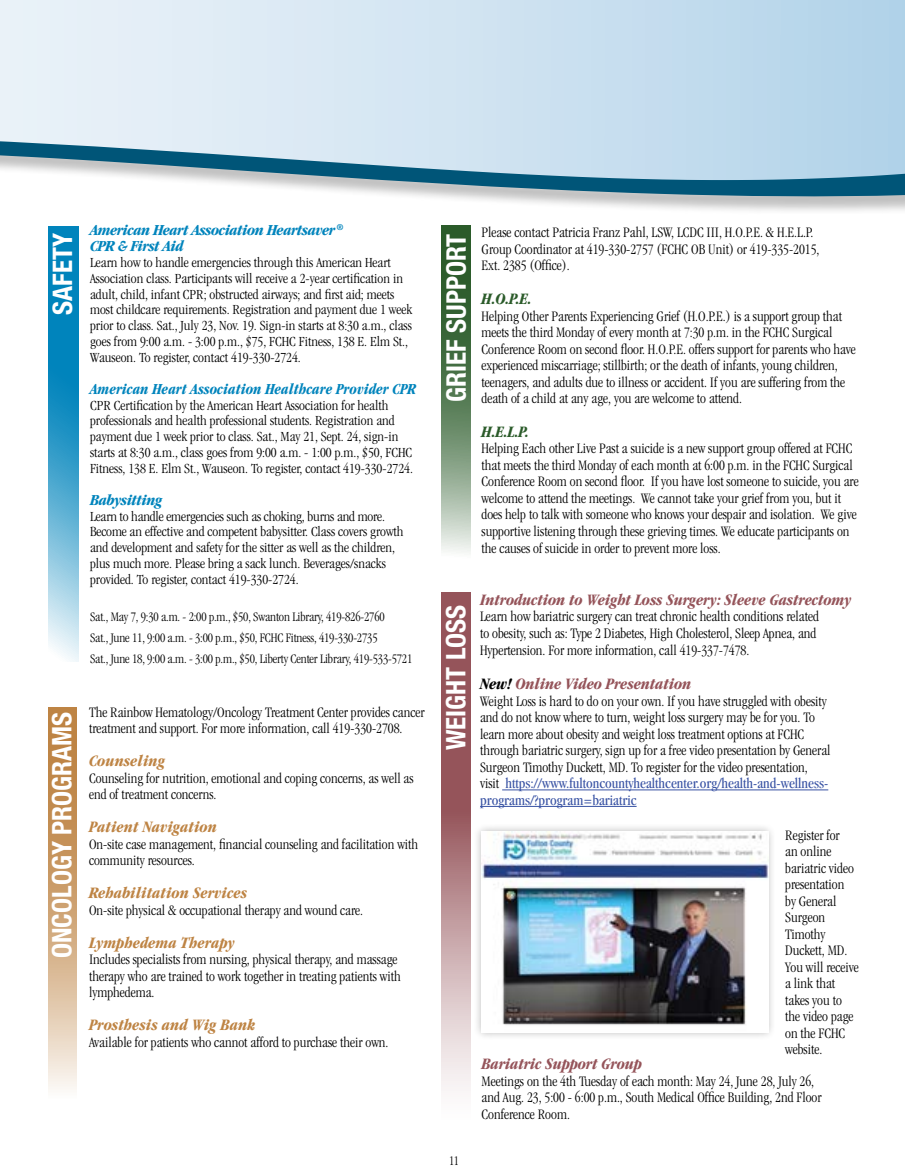
<style>
.page{position:relative;width:905px;height:1175px;background:#fff}
.page>*{position:absolute;margin:0;border:0;box-sizing:border-box;transform-origin:0 0}
.t1{font:700 condensed 27px "Helvetica Neue";color:#fff}
.t2{font:italic 700 condensed 16.5px "Garamond";letter-spacing:-.01em;color:#95545a}
.t3{font:italic 700 condensed 16.5px "Garamond";color:#be8444}
.t4{font:italic 700 condensed 16.5px "Garamond";color:#2b5b2a}
.t5{font:italic 700 condensed 15.9px/15.9px "Garamond";letter-spacing:-.03em;color:#0084bc}
.t6{font:italic 700 condensed 15.9px "Garamond";color:#0084bc;scale:.95 1}
.t7{font:300 condensed 15px/16.5px "Garamond";color:#000}
.t8{font:300 condensed 14.4px/15.9px "Garamond";color:#000;scale:1.04 1}
.t9{font:300 condensed 13.5px/21px "Garamond";letter-spacing:-.01em;color:#000}
.s1{color:#000}
.s2{font-weight:400;color:#3953a4}
</style>
<div class="page">
<svg style="left:0;top:0;width:904px;height:132px;background:#d0e3f1"></svg>
<svg style="left:441px;top:232px;width:29px;height:322px;background:#668966"></svg>
<svg style="left:441px;top:592px;width:29px;height:499px;background:#b38489"></svg>
<hr style="left:502px;top:789px;width:326px;height:1px;background:#3953a4">
<hr style="left:480px;top:806px;width:156px;height:1px;background:#3953a4">
<svg style="left:0;top:132px;width:904px;height:79px"></svg>
<svg style="left:48px;top:226px;width:30px;height:435px;background:#48a6ce"></svg>
<svg style="left:48px;top:707px;width:28px;height:383px;background:#d1a97d"></svg>
<div style="left:473px;top:824px;width:303px;height:217px;background:#000;opacity:.29"></div>
<img style="left:481px;top:831px;width:287px;height:201px">
<h1 class="t1" style="left:46px;top:315px;width:83px;rotate:-90deg">SAFETY</h1>
<p class="t5" style="left:90px;top:222px;width:255px">American Heart Association Heartsaver<sup>®<br></sup>CPR &amp; First Aid</p>
<p class="t8" style="left:90px;top:254px;width:311px">Learn how to handle emergencies through this American Heart Association class. Participants will receive a 2-year certification in adult, child, infant CPR; obstructed airways; and first aid; meets most childcare requirements. Registration and payment due 1 week prior to class. Sat., July 23, Nov. 19. Sign-in starts at 8:30 a.m., class goes from 9:00 a.m. - 3:00 p.m., $75, FCHC Fitness, 138 E. Elm St., Wauseon. To register, contact 419-330-2724.</p>
<p class="t6" style="left:90px;top:379px;width:344px">American Heart Association Healthcare Provider CPR</p>
<p class="t8" style="left:90px;top:397px;width:312px">CPR Certification by the American Heart Association for health professionals and health professional students. Registration and payment due 1 week prior to class. Sat., May 21, Sept. 24, sign-in starts at 8:30 a.m., class goes from 9:00 a.m. - 1:00 p.m., $50, FCHC Fitness, 138 E. Elm St., Wauseon. To register, contact 419-330-2724.</p>
<p class="t5" style="left:90px;top:491px;width:74px">Babysitting</p>
<p class="t8" style="left:90px;top:508px;width:303px">Learn to handle emergencies such as choking, burns and more.<br>Become an effective and competent babysitter. Class covers growth and development and safety for the sitter as well as the children, plus much more. Please bring a sack lunch. Beverages/snacks provided. To register, contact 419-330-2724.</p>
<p class="t9" style="left:90px;top:606px;width:324px">Sat., May 7, 9:30 a.m. - 2:00 p.m., $50, Swanton Library, 419-826-2760<br>Sat., June 11, 9:00 a.m. - 3:00 p.m., $50, FCHC Fitness, 419-330-2735<br>Sat., June 18, 9:00 a.m. - 3:00 p.m., $50, Liberty Center Library, 419-533-5721</p>
<h1 class="t1" style="left:46px;top:958px;width:248px;rotate:-90deg">ONCOLOGY PROGRAMS</h1>
<p class="t7" style="left:89px;top:704px;width:337px">The Rainbow Hematology/Oncology Treatment Center provides cancer treatment and support. For more information, call 419-330-2708.</p>
<p class="t3" style="left:89px;top:751px;width:78px">Counseling</p>
<p class="t7" style="left:89px;top:770px;width:326px">Counseling for nutrition, emotional and coping concerns, as well as end of treatment concerns.</p>
<p class="t3" style="left:89px;top:817px;width:129px">Patient Navigation</p>
<p class="t7" style="left:89px;top:836px;width:330px">On-site case management, financial counseling and facilitation with community resources.</p>
<p class="t3" style="left:89px;top:883px;width:160px">Rehabilitation Services</p>
<p class="t7" style="left:89px;top:902px;width:276px">On-site physical &amp; occupational therapy and wound care.</p>
<p class="t3" style="left:89px;top:933px;width:147px">Lymphedema Therapy</p>
<p class="t7" style="left:89px;top:951px;width:313px">Includes specialists from nursing, physical therapy, and massage therapy who are trained to work together in treating patients with lymphedema.</p>
<p class="t3" style="left:89px;top:1015px;width:168px">Prosthesis and Wig Bank</p>
<p class="t7" style="left:89px;top:1034px;width:301px">Available for patients who cannot afford to purchase their own.</p>
<h1 class="t1" style="left:440px;top:402px;width:170px;rotate:-90deg">GRIEF SUPPORT</h1>
<p class="t7" style="left:481px;top:224px;width:339px">Please contact Patricia Franz Pahl, LSW, LCDC III, H.O.P.E. &amp; H.E.L.P.<br>Group Coordinator at 419-330-2757 (FCHC OB Unit) or 419-335-2015,<br>Ext. 2385 (Office).</p>
<p class="t4" style="left:481px;top:289px;width:52px">H.O.P.E.</p>
<p class="t7" style="left:481px;top:308px;width:376px">Helping Other Parents Experiencing Grief (H.O.P.E.) is a support group that meets the third Monday of every month at 7:30 p.m. in the FCHC Surgical Conference Room on second floor. H.O.P.E. offers support for parents who have experienced miscarriage; stillbirth; or the death of infants, young children, teenagers, and adults due to illness or accident. If you are suffering from the death of a child at any age, you are welcome to attend.</p>
<p class="t4" style="left:481px;top:422px;width:49px">H.E.L.P.</p>
<p class="t7" style="left:481px;top:440px;width:379px">Helping Each other Live Past a suicide is a new support group offered at FCHC that meets the third Monday of each month at 6:00 p.m. in the FCHC Surgical Conference Room on second floor. If you have lost someone to suicide, you are welcome to attend the meetings. We cannot take your grief from you, but it does help to talk with someone who knows your despair and isolation. We give supportive listening through these grieving times. We educate participants on the causes of suicide in order to prevent more loss.</p>
<h1 class="t1" style="left:439px;top:750px;width:147px;rotate:-90deg">WEIGHT LOSS</h1>
<p class="t2" style="left:480px;top:590px;width:373px">Introduction to Weight Loss Surgery: Sleeve Gastrectomy</p>
<p class="t7" style="left:480px;top:608px;width:340px">Learn how bariatric surgery can treat chronic health conditions related to obesity, such as: Type 2 Diabetes, High Cholesterol, Sleep Apnea, and<br>Hypertension. For more information, call 419-337-7478.</p>
<p class="t2" style="left:480px;top:674px;width:213px"><span class="s1">New!</span> Online Video Presentation</p>
<p class="t7" style="left:480px;top:693px;width:352px">Weight Loss is hard to do on your own. If you have struggled with obesity and do not know where to turn, weight loss surgery may be for you. To learn more about obesity and weight loss treatment options at FCHC through bariatric surgery, sign up for a free video presentation by General Surgeon Timothy Duckett, MD. To register for the video presentation, visit <span class="s2">https://www.fultoncountyhealthcenter.org/health-and-wellness&shy;programs/?program=bariatric</span></p>
<p class="t7" style="left:785px;top:826px;width:75px">Register for<br>an online bariatric video presentation by General<br>Surgeon<br>Timothy<br>Duckett, MD.<br>You will receive a link that takes you to the video page on the FCHC website.</p>
<p class="t2" style="left:481px;top:1054px;width:162px">Bariatric Support Group</p>
<p class="t7" style="left:481px;top:1072px;width:341px">Meetings on the 4th Tuesday of each month: May 24, June 28, July 26, and Aug. 23, 5:00 - 6:00 p.m., South Medical Office Building, 2nd Floor<br>Conference Room.</p>
<p class="t9" style="left:449px;top:1150px;width:11px">11</p>
</div>
